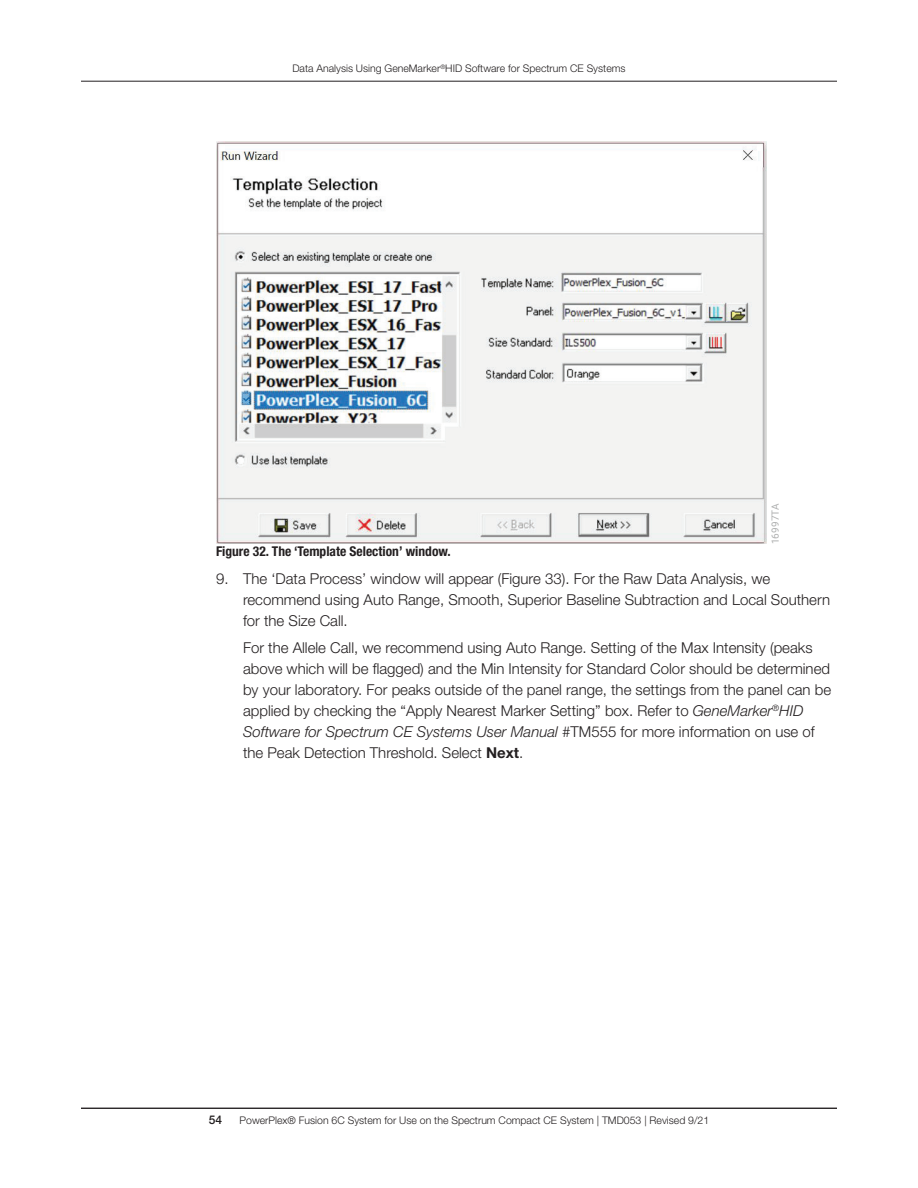
<style>
.page{position:relative;width:918px;height:1188px;background:#fff}
.page>*{position:absolute;margin:0;border:0;box-sizing:border-box;transform-origin:0 0}
.Numbered_List---OK_f{font:300 15px/21px "Helvetica Neue";color:#231f20}
.t1{font:700 condensed 13.5px "Helvetica Neue";color:#231f20}
.t2{font:500 12px "Helvetica Neue";color:#231f20}
.t3{font:300 10.5px "Helvetica Neue";color:#231f20}
.t4{font:10.05px "Roboto";letter-spacing:.01em;color:#afb0b0}
.s1{font-style:italic}
.s2{font-weight:700}
</style>
<div class="page">
<hr style="left:81px;top:1108px;width:756px;height:1px;background:#231f20">
<hr style="left:81px;top:81px;width:756px;height:1px;background:#231f20">
<img style="left:216px;top:141px;width:551px;height:403px">
<p class="t3" style="left:292px;top:62px;width:335px">Data Analysis Using GeneMarker<sup>®</sup>HID Software for Spectrum CE Systems</p>
<p class="t4" style="left:769px;top:544px;width:42px;rotate:-90deg">16997TA</p>
<p class="Numbered_List---OK_f" style="left:243px;top:567px;width:589px;text-indent:-27px">9. The ‘Data Process’ window will appear (Figure 33). For the Raw Data Analysis, we recommend using Auto Range, Smooth, Superior Baseline Subtraction and Local Southern for the Size Call.</p>
<p class="Numbered_List---OK_f" style="left:243px;top:637px;width:590px">For the Allele Call, we recommend using Auto Range. Setting of the Max Intensity (peaks above which will be flagged) and the Min Intensity for Standard Color should be determined by your laboratory. For peaks outside of the panel range, the settings from the panel can be applied by checking the “Apply Nearest Marker Setting” box. Refer to <span class="s1">GeneMarker</span><sup>®</sup><span class="s1">HID Software for Spectrum CE Systems User Manual</span> #TM555 for more information on use of the Peak Detection Threshold. Select <span class="s2">Next</span>.</p>
<p class="t1" style="left:216px;top:543px;width:236px">Figure 32. The ‘Template Selection’ window.</p>
<p class="t2" style="left:209px;top:1112px;width:15px">54</p>
<p class="t3" style="left:240px;top:1114px;width:471px">PowerPlex® Fusion 6C System for Use on the Spectrum Compact CE System | TMD053 | Revised 9/21</p>
</div>
